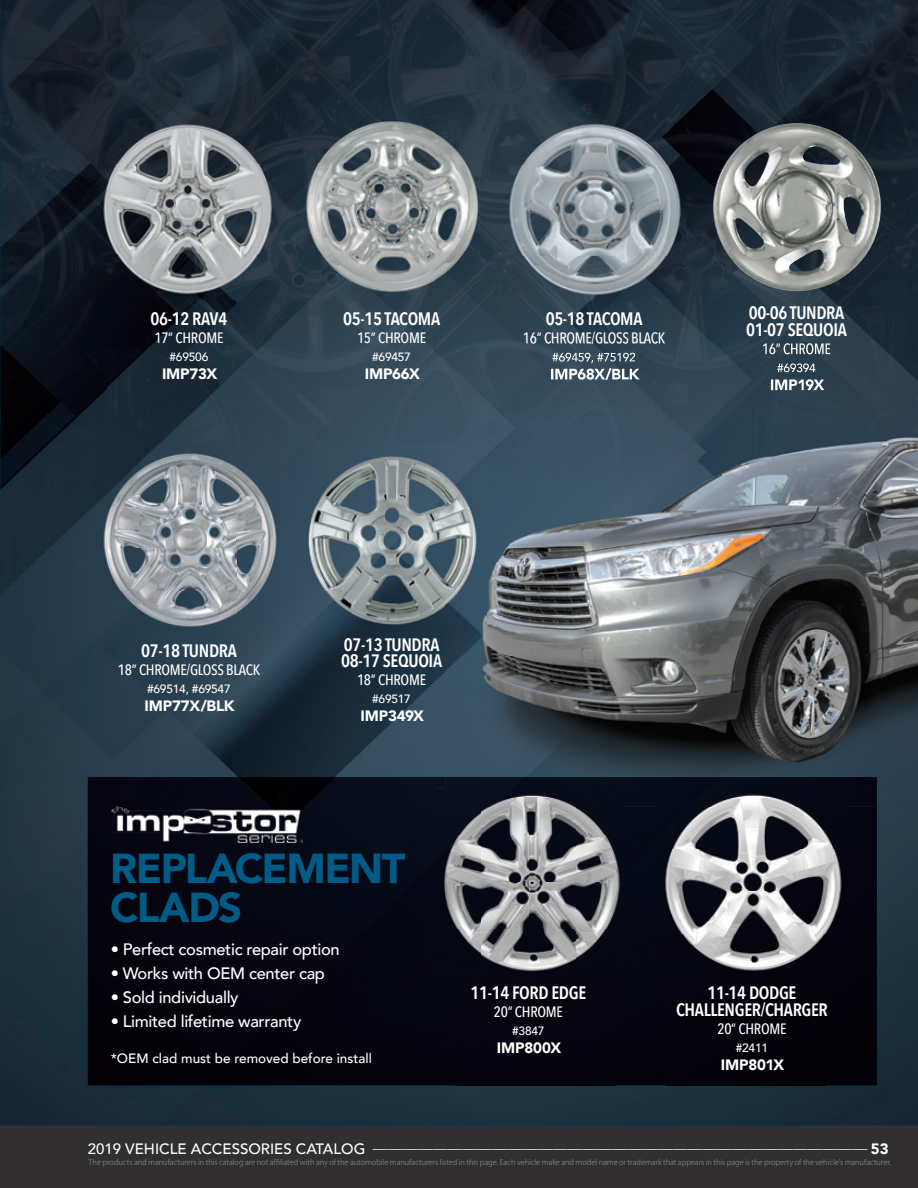
<style>
.page{position:relative;width:918px;height:1188px;background:#fff}
.page>*{position:absolute;margin:0;border:0;box-sizing:border-box;transform-origin:0 0}
.t1{font:900 41.85px/39px "Avenir";letter-spacing:-.035em;color:#005c86}
.t2{font:600 18px/16.6px "Avenir Next Condensed";letter-spacing:-.02em;color:#fff}
.t3{font:500 16.5px "Avenir";letter-spacing:-.02em;color:#fff}
.t4{font:500 15px "Avenir";color:#fff}
.t5{font:500 15px "Avenir Next Condensed";letter-spacing:-.02em;color:#fff}
.t6{font:900 15px "Avenir";letter-spacing:-.01em;color:#fff}
.t7{font:500 13.5px "Avenir";color:#fff}
.t8{font:500 12px "Avenir";letter-spacing:-.02em;color:#fff}
.t9{font:300 7.5px "Ryo Gothic Plus N";letter-spacing:-.005em;color:#939598}
.s1{font-weight:900}
</style>
<div class="page">
<div style="left:0;top:1125px;width:918px;height:63px;background:#312f30"></div>
<img style="left:0;top:0;width:918px;height:1125px">
<img style="left:1px;top:0;width:917px;height:151px">
<img style="left:1px;top:151px;width:107px;height:355px">
<img style="left:271px;top:151px;width:53px;height:355px">
<img style="left:433px;top:151px;width:107px;height:204px">
<img style="left:649px;top:151px;width:269px;height:191px">
<img style="left:108px;top:299px;width:163px;height:147px">
<img style="left:324px;top:296px;width:109px;height:150px">
<img style="left:540px;top:302px;width:109px;height:30px">
<img style="left:432px;top:355px;width:14px;height:91px">
<img style="left:524px;top:332px;width:141px;height:10px">
<img style="left:96px;top:446px;width:188px;height:188px">
<img style="left:298px;top:446px;width:188px;height:188px">
<img style="left:97px;top:119px;width:180px;height:180px">
<img style="left:304px;top:120px;width:175px;height:176px">
<img style="left:503px;top:120px;width:182px;height:182px">
<img style="left:713px;top:123px;width:168px;height:168px">
<img style="left:446px;top:506px;width:472px;height:150px">
<img style="left:446px;top:656px;width:314px;height:121px">
<img style="left:760px;top:656px;width:158px;height:151px">
<img style="left:446px;top:342px;width:420px;height:124px">
<img style="left:866px;top:342px;width:52px;height:164px">
<img style="left:486px;top:465px;width:380px;height:41px">
<img style="left:524px;top:342px;width:141px;height:2px">
<img style="left:552px;top:353px;width:83px;height:10px">
<img style="left:551px;top:368px;width:89px;height:12px">
<img style="left:763px;top:343px;width:67px;height:11px">
<img style="left:777px;top:363px;width:38px;height:9px">
<img style="left:771px;top:379px;width:53px;height:11px">
<img style="left:88px;top:777px;width:367px;height:308px">
<div style="left:615px;top:807px;width:51px;height:278px;background:#050611"></div>
<div style="left:825px;top:807px;width:52px;height:278px;background:#04020a"></div>
<div style="left:455px;top:977px;width:160px;height:108px;background:#05040f"></div>
<div style="left:666px;top:977px;width:159px;height:108px;background:#04020a"></div>
<div style="left:446px;top:777px;width:431px;height:30px;background:#060c18"></div>
<img style="left:111px;top:807px;width:192px;height:35px">
<img style="left:435px;top:788px;width:47px;height:189px">
<img style="left:482px;top:807px;width:141px;height:170px">
<img style="left:446px;top:788px;width:177px;height:19px">
<img style="left:659px;top:788px;width:188px;height:189px">
<h2 class="t2" style="left:151px;top:310px;width:78px">06-12 RAV4</h2>
<h3 class="t5" style="left:154px;top:329px;width:71px">17” CHROME</h3>
<h3 class="t8" style="left:170px;top:347px;width:40px">#69506</h3>
<h3 class="t6" style="left:162px;top:361px;width:57px">IMP73X</h3>
<h2 class="t2" style="left:343px;top:310px;width:98px">05-15 TACOMA</h2>
<h3 class="t5" style="left:357px;top:329px;width:71px">15” CHROME</h3>
<h3 class="t8" style="left:372px;top:347px;width:40px">#69457</h3>
<h3 class="t6" style="left:365px;top:361px;width:57px">IMP66X</h3>
<h2 class="t2" style="left:546px;top:310px;width:98px">05-18 TACOMA</h2>
<h3 class="t5" style="left:523px;top:329px;width:144px">16” CHROME/GLOSS BLACK</h3>
<h2 class="t2" style="left:746px;top:304px;width:102px">00-06 TUNDRA<br>01-07 SEQUOIA</h2>
<h2 class="t2" style="left:141px;top:642px;width:97px">07-18 TUNDRA</h2>
<h3 class="t5" style="left:118px;top:660px;width:144px">18” CHROME/GLOSS BLACK</h3>
<h3 class="t8" style="left:147px;top:678px;width:85px">#69514, #69547</h3>
<h3 class="t6" style="left:145px;top:693px;width:92px">IMP77X/BLK</h3>
<h2 class="t2" style="left:341px;top:636px;width:102px">07-13 TUNDRA<br>08-17 SEQUOIA</h2>
<h3 class="t5" style="left:357px;top:671px;width:71px">18” CHROME</h3>
<h3 class="t8" style="left:372px;top:689px;width:40px">#69517</h3>
<h3 class="t6" style="left:360px;top:703px;width:65px">IMP349X</h3>
<h1 class="t1" style="left:110px;top:848px;width:297px">REPLACEMENT<br>CLADS</h1>
<h3 class="t3" style="left:111px;top:935px;width:231px">• Perfect cosmetic repair option</h3>
<h3 class="t3" style="left:111px;top:959px;width:216px">• Works with OEM center cap</h3>
<h3 class="t3" style="left:111px;top:983px;width:129px">• Sold individually</h3>
<h3 class="t3" style="left:111px;top:1007px;width:192px">• Limited lifetime warranty</h3>
<h3 class="t7" style="left:111px;top:1047px;width:263px">*OEM clad must be removed before install</h3>
<h2 class="t2" style="left:471px;top:984px;width:117px">11-14 FORD EDGE</h2>
<h3 class="t5" style="left:494px;top:1003px;width:71px">20” CHROME</h3>
<h3 class="t8" style="left:512px;top:1021px;width:34px">#3847</h3>
<h3 class="t6" style="left:497px;top:1035px;width:66px">IMP800X</h3>
<h2 class="t2" style="left:676px;top:984px;width:153px;text-align:center">11-14 DODGE<br>CHALLENGER/CHARGER</h2>
<h3 class="t5" style="left:717px;top:1020px;width:71px">20” CHROME</h3>
<h3 class="t8" style="left:736px;top:1037px;width:34px">#2411</h3>
<h3 class="t6" style="left:721px;top:1052px;width:65px">IMP801X</h3>
<h3 class="t4" style="left:88px;top:1130px;width:802px">2019 VEHICLE ACCESSORIES CATALOG __________________________________________________________________ <span class="s1">53</span></h3>
<p class="t9" style="left:89px;top:1158px;width:804px">The products and manufacturers in this catalog are not affiliated with any of the automobile manufacturers listed in this page. Each vehicle make and model name or trademark that appears in this page is the property of the vehicleʼs manufacturer.</p>
</div>
